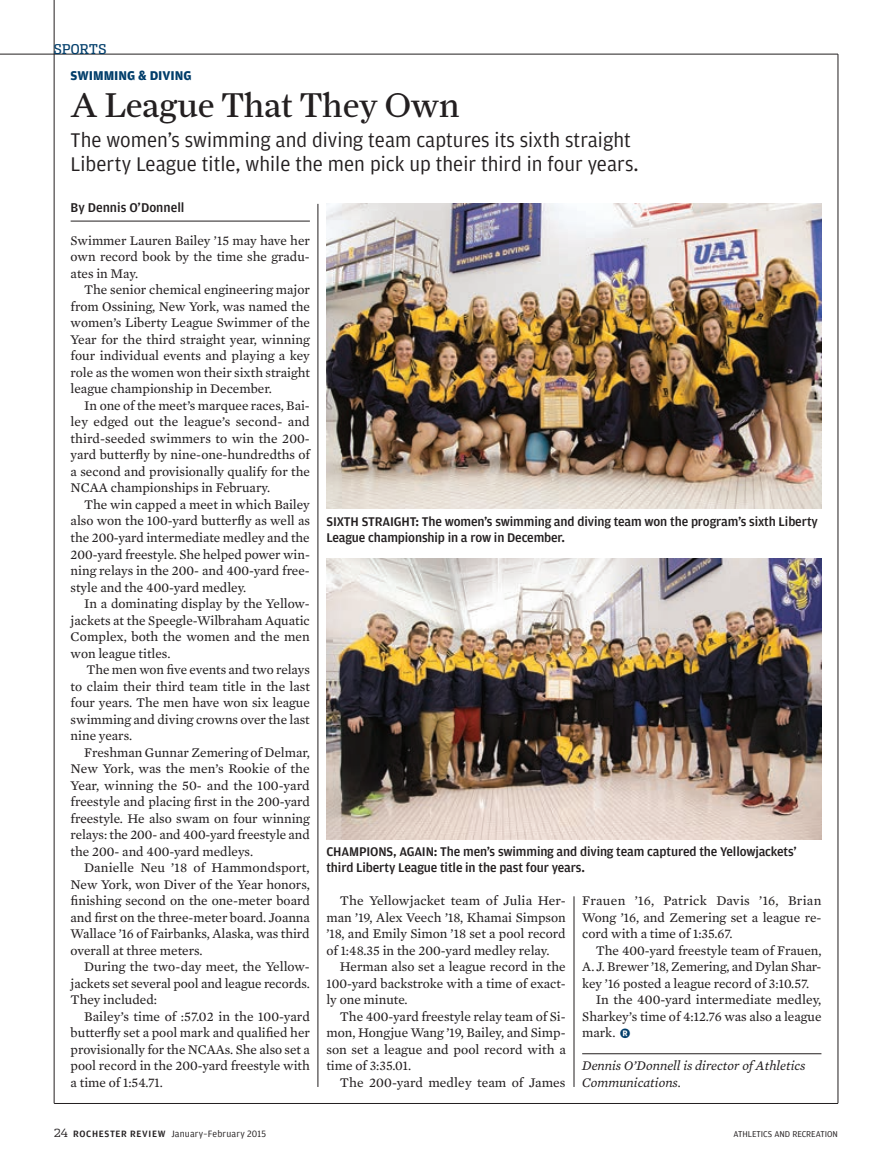
<style>
.page{position:relative;width:892px;height:1162px;background:#fff}
.page>*{position:absolute;margin:0;border:0;box-sizing:border-box;transform-origin:0 0}
.t1{font:34.5px "Farnham Display";color:#231f20}
.t2{font:21px/24px "Amplitude";color:#231f20}
.t3{font:13.5px "Mercury Text G2";color:#231f20}
.t4{font:italic 13.5px/16.5px "Mercury Text G2";color:#231f20}
.t5{font:13.5px "Mercury Text G2";letter-spacing:.02em;color:#231f20}
.t6{font:500 13.5px "Amplitude";color:#231f20}
.t7{font:700 13.5px "Amplitude";color:#003d6a}
.t8{font:13.5px "Dispatch Cond";letter-spacing:.025em;color:#003d6a}
.t9{font:500 13.35px/16.5px "Amplitude";letter-spacing:-.01em;color:#231f20}
.t10{font:9.75px "Amplitude";letter-spacing:.015em;color:#231f20}
.t11{font:9px "Amplitude";color:#231f20}
.s1{font-family:"Dispatch";font-weight:300;font-size:11.25px}
.s2{font-weight:500}
</style>
<div class="page">
<hr style="left:54px;top:0;width:1px;height:1102px;background:#231f20">
<hr style="left:0;top:54px;width:837px;height:1px;background:#231f20">
<hr style="left:54px;top:1102px;width:783px;height:1px;background:#231f20">
<hr style="left:837px;top:54px;width:1px;height:1048px;background:#231f20">
<hr style="left:317px;top:204px;width:1px;height:882px;background:#231f20">
<hr style="left:573px;top:896px;width:1px;height:190px;background:#231f20">
<img style="left:326px;top:204px;width:495px;height:305px">
<img style="left:326px;top:558px;width:495px;height:281px">
<hr style="left:71px;top:221px;width:239px;height:1px;background:#231f20">
<hr style="left:582px;top:1053px;width:239px;height:1px;background:#231f20">
<p class="t8" style="left:54px;top:41px;width:54px">SPORTS</p>
<p class="t7" style="left:71px;top:68px;width:122px">SWIMMING &amp; DIVING</p>
<p class="t1" style="left:71px;top:85px;width:390px">A League That They Own</p>
<p class="t2" style="left:71px;top:128px;width:569px">The women’s swimming and diving team captures its sixth straight<br>Liberty League title, while the men pick up their third in four years.</p>
<p class="t6" style="left:71px;top:200px;width:115px">By Dennis O’Donnell</p>
<p class="t3" style="left:71px;top:230px;width:241px">Swimmer Lauren Bailey ’15 may have her</p>
<p class="t3" style="left:71px;top:247px;width:240px">own record book by the time she gradu-</p>
<p class="t3" style="left:71px;top:263px;width:69px">ates in May.</p>
<p class="t3" style="left:84px;top:280px;width:227px">The senior chemical engineering major</p>
<p class="t3" style="left:71px;top:296px;width:241px">from Ossining, New York, was named the</p>
<p class="t3" style="left:71px;top:313px;width:241px">women’s Liberty League Swimmer of the</p>
<p class="t3" style="left:71px;top:329px;width:241px">Year for the third straight year, winning</p>
<p class="t3" style="left:71px;top:346px;width:241px">four individual events and playing a key</p>
<p class="t3" style="left:71px;top:362px;width:241px">role as the women won their sixth straight</p>
<p class="t3" style="left:71px;top:379px;width:203px">league championship in December.</p>
<p class="t3" style="left:84px;top:395px;width:227px">In one of the meet’s marquee races, Bai-</p>
<p class="t3" style="left:71px;top:412px;width:241px">ley edged out the league’s second- and</p>
<p class="t3" style="left:71px;top:428px;width:240px">third-seeded swimmers to win the 200-</p>
<p class="t3" style="left:71px;top:445px;width:241px">yard butterfly by nine-one-hundredths of</p>
<p class="t3" style="left:71px;top:461px;width:241px">a second and provisionally qualify for the</p>
<p class="t3" style="left:71px;top:478px;width:201px">NCAA championships in February.</p>
<p class="t3" style="left:84px;top:494px;width:227px">The win capped a meet in which Bailey</p>
<p class="t3" style="left:71px;top:511px;width:241px">also won the 100-yard butterfly as well as</p>
<p class="t3" style="left:71px;top:527px;width:240px">the 200-yard intermediate medley and the</p>
<p class="t3" style="left:71px;top:544px;width:240px">200-yard freestyle. She helped power win-</p>
<p class="t3" style="left:71px;top:560px;width:241px">ning relays in the 200- and 400-yard free-</p>
<p class="t3" style="left:71px;top:577px;width:177px">style and the 400-yard medley.</p>
<p class="t3" style="left:84px;top:593px;width:227px">In a dominating display by the Yellow-</p>
<p class="t3" style="left:71px;top:610px;width:241px">jackets at the Speegle-Wilbraham Aquatic</p>
<p class="t3" style="left:71px;top:626px;width:240px">Complex, both the women and the men</p>
<p class="t3" style="left:71px;top:643px;width:101px">won league titles.</p>
<p class="t3" style="left:86px;top:659px;width:225px">The men won five events and two relays</p>
<p class="t3" style="left:71px;top:676px;width:241px">to claim their third team title in the last</p>
<p class="t3" style="left:71px;top:692px;width:241px">four years. The men have won six league</p>
<p class="t3" style="left:71px;top:709px;width:240px">swimming and diving crowns over the last</p>
<p class="t3" style="left:71px;top:725px;width:63px">nine years.</p>
<p class="t3" style="left:84px;top:742px;width:227px">Freshman Gunnar Zemering of Delmar,</p>
<p class="t3" style="left:71px;top:758px;width:240px">New York, was the men’s Rookie of the</p>
<p class="t3" style="left:71px;top:775px;width:240px">Year, winning the 50- and the 100-yard</p>
<p class="t3" style="left:71px;top:791px;width:241px">freestyle and placing first in the 200-yard</p>
<p class="t3" style="left:71px;top:808px;width:241px">freestyle. He also swam on four winning</p>
<p class="t3" style="left:71px;top:824px;width:240px">relays: the 200- and 400-yard freestyle and</p>
<p class="t3" style="left:71px;top:841px;width:184px">the 200- and 400-yard medleys.</p>
<p class="t3" style="left:84px;top:857px;width:227px">Danielle Neu ’18 of Hammondsport,</p>
<p class="t3" style="left:71px;top:874px;width:241px">New York, won Diver of the Year honors,</p>
<p class="t3" style="left:71px;top:890px;width:241px">finishing second on the one-meter board</p>
<p class="t3" style="left:71px;top:907px;width:240px">and first on the three-meter board. Joanna</p>
<p class="t3" style="left:71px;top:923px;width:240px">Wallace ’16 of Fairbanks, Alaska, was third</p>
<p class="t3" style="left:71px;top:940px;width:133px">overall at three meters.</p>
<p class="t3" style="left:84px;top:956px;width:227px">During the two-day meet, the Yellow-</p>
<p class="t3" style="left:71px;top:973px;width:240px">jackets set several pool and league records.</p>
<p class="t3" style="left:71px;top:989px;width:88px">They included:</p>
<p class="t3" style="left:84px;top:1006px;width:227px">Bailey’s time of :57.02 in the 100-yard</p>
<p class="t3" style="left:71px;top:1022px;width:241px">butterfly set a pool mark and qualified her</p>
<p class="t3" style="left:71px;top:1039px;width:240px">provisionally for the NCAAs. She also set a</p>
<p class="t3" style="left:71px;top:1055px;width:241px">pool record in the 200-yard freestyle with</p>
<p class="t3" style="left:71px;top:1072px;width:94px">a time of 1:54.71.</p>
<p class="t9" style="left:326px;top:513px;width:493px">SIXTH STRAIGHT: The women’s swimming and diving team won the program’s sixth Liberty<br>League championship in a row in December.</p>
<p class="t9" style="left:326px;top:843px;width:472px">CHAMPIONS, AGAIN: The men’s swimming and diving team captured the Yellowjackets’ third Liberty League title in the past four years.</p>
<p class="t3" style="left:340px;top:890px;width:227px">The Yellowjacket team of Julia Her-</p>
<p class="t3" style="left:326px;top:907px;width:241px">man ’19, Alex Veech ’18, Khamai Simpson</p>
<p class="t3" style="left:326px;top:923px;width:241px">’18, and Emily Simon ’18 set a pool record</p>
<p class="t3" style="left:326px;top:940px;width:224px">of 1:48.35 in the 200-yard medley relay.</p>
<p class="t3" style="left:340px;top:956px;width:227px">Herman also set a league record in the</p>
<p class="t3" style="left:326px;top:973px;width:241px">100-yard backstroke with a time of exact-</p>
<p class="t3" style="left:326px;top:989px;width:83px">ly one minute.</p>
<p class="t3" style="left:340px;top:1006px;width:227px">The 400-yard freestyle relay team of Si-</p>
<p class="t3" style="left:326px;top:1022px;width:241px">mon, Hongjue Wang ’19, Bailey, and Simp-</p>
<p class="t3" style="left:326px;top:1039px;width:241px">son set a league and pool record with a</p>
<p class="t3" style="left:326px;top:1055px;width:86px">time of 3:35.01.</p>
<p class="t3" style="left:340px;top:1072px;width:227px">The 200-yard medley team of James</p>
<p class="t5" style="left:582px;top:890px;width:241px">Frauen ’16, Patrick Davis ’16, Brian</p>
<p class="t3" style="left:582px;top:907px;width:241px">Wong ’16, and Zemering set a league re-</p>
<p class="t3" style="left:582px;top:923px;width:152px">cord with a time of 1:35.67.</p>
<p class="t3" style="left:595px;top:940px;width:227px">The 400-yard freestyle team of Frauen,</p>
<p class="t3" style="left:582px;top:956px;width:241px">A. J. Brewer ’18, Zemering, and Dylan Shar-</p>
<p class="t3" style="left:582px;top:973px;width:228px">key ’16 posted a league record of 3:10.57.</p>
<p class="t3" style="left:595px;top:989px;width:227px">In the 400-yard intermediate medley,</p>
<p class="t3" style="left:582px;top:1006px;width:241px">Sharkey’s time of 4:12.76 was also a league</p>
<p class="t3" style="left:582px;top:1022px;width:35px">mark.</p>
<p class="t4" style="left:582px;top:1056px;width:225px">Dennis O’Donnell is director of Athletics<br>Communications.</p>
<p class="t10" style="left:54px;top:1127px;width:213px"><span class="s1">24</span> <span class="s2">ROCHESTER REVIEW</span> January–February 2015</p>
<p class="t11" style="left:733px;top:1128px;width:106px">ATHLETICS AND RECREATION</p>
</div>
